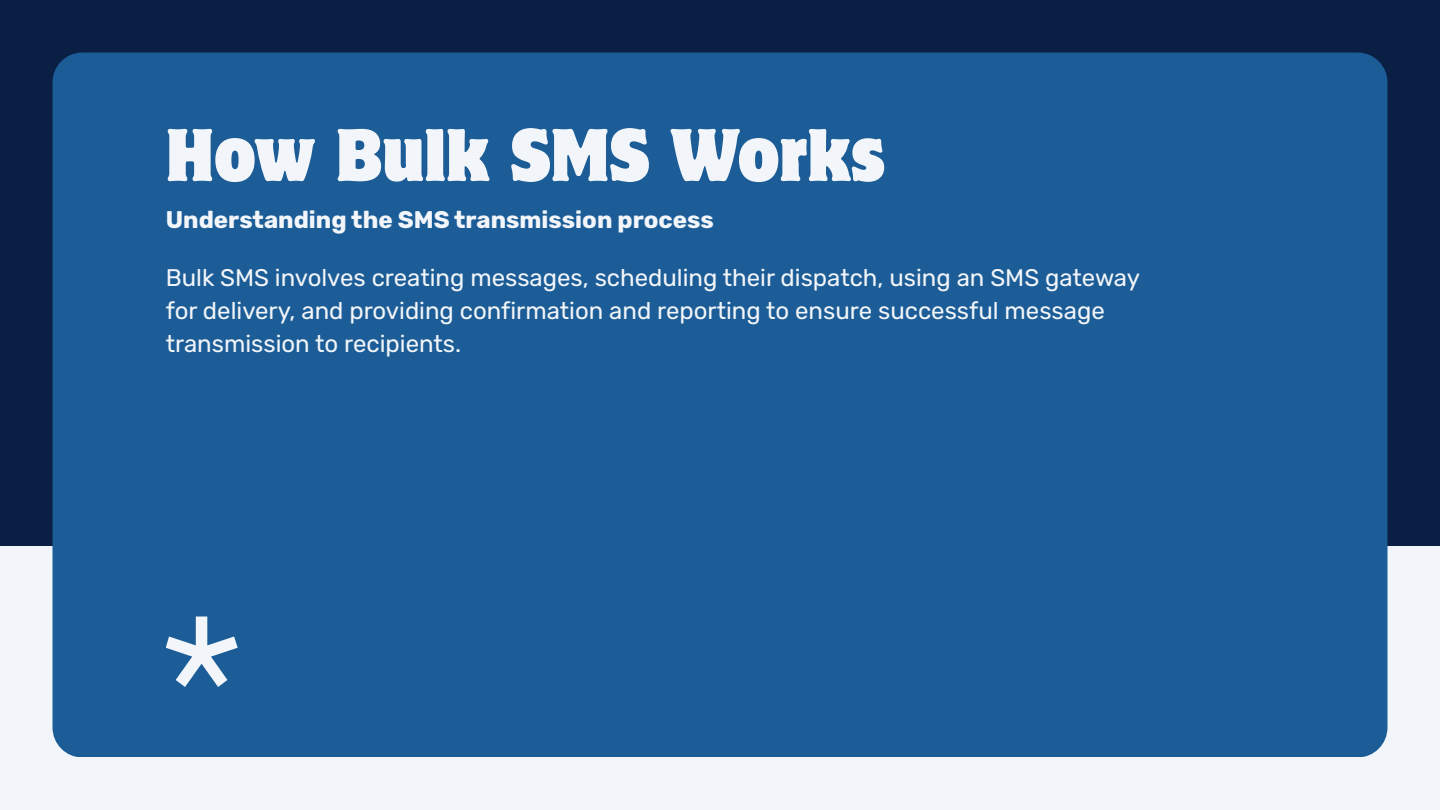
<style>
.page{position:relative;width:1440px;height:810px;background:#0a1f44}
.page>*{position:absolute;margin:0;border:0;box-sizing:border-box;transform-origin:0 0}
.t1{font:semi-condensed 66px "Motter Corpus Std";color:#f2f5f9}
.t2{font:24px/33px "Rubik";color:#f2f5f9}
.t3{font:700 24px "Rubik";color:#f2f5f9}
</style>
<div class="page">
<div style="left:0;top:546px;width:1440px;height:264px;background:#f2f5f9"></div>
<div style="left:52px;top:53px;width:1336px;height:704px;background:#1c5d97"></div>
<svg style="left:166px;top:617px;width:72px;height:70px"></svg>
<p class="t1" style="left:166px;top:129px;width:721px">How Bulk SMS Works</p>
<p class="t3" style="left:166px;top:205px;width:550px">Understanding the SMS transmission process</p>
<p class="t2" style="left:166px;top:262px;width:976px">Bulk SMS involves creating messages, scheduling their dispatch, using an SMS gateway for delivery, and providing confirmation and reporting to ensure successful message transmission to recipients.</p>
</div>
